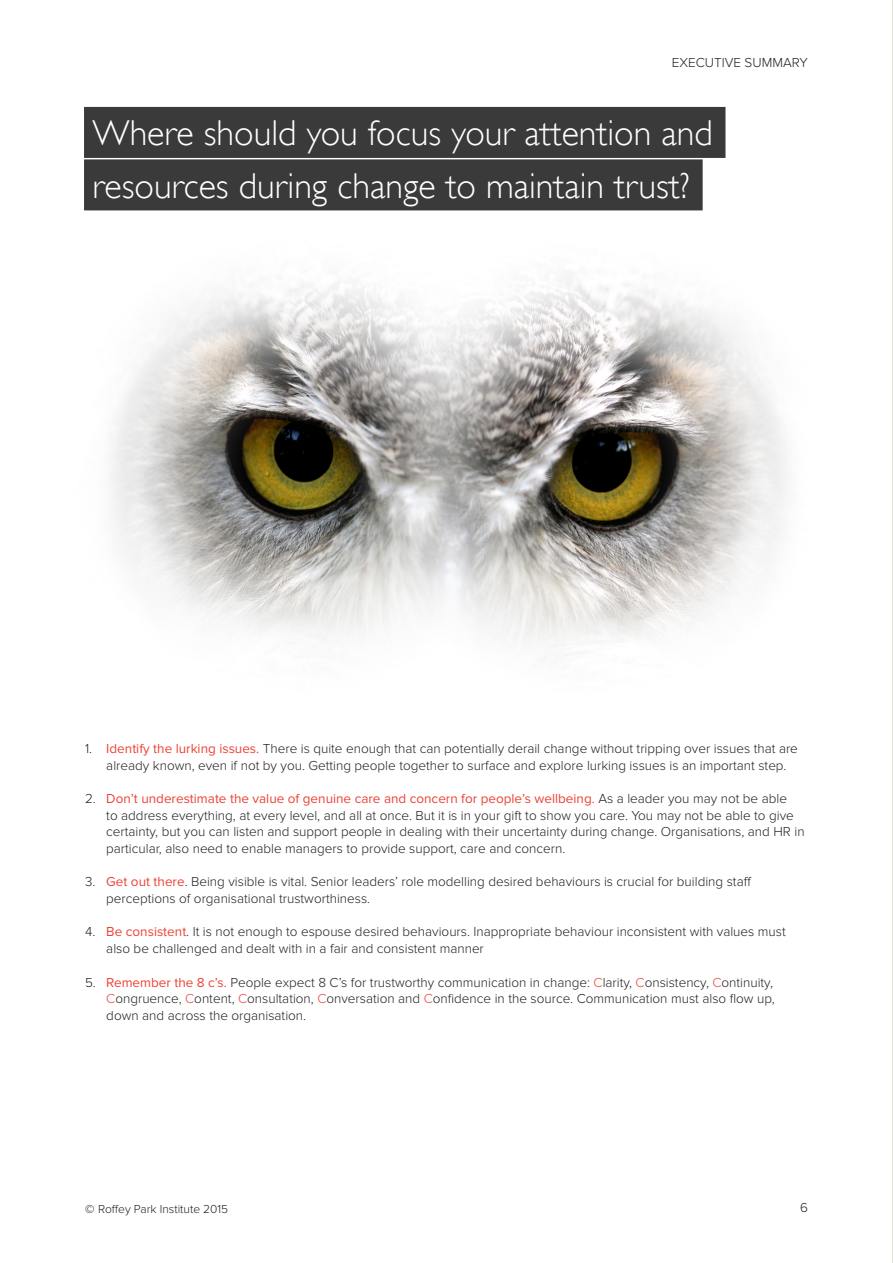
<style>
.page{position:relative;width:893px;height:1263px;background:#fff}
.page>*{position:absolute;margin:0;border:0;box-sizing:border-box;transform-origin:0 0}
.Page_Heading{font:300 36px "Gill Sans";color:#fff}
.t1{font:300 13.5px/16.5px "Proxima Nova";color:#231f20}
.t2{font:300 12px "Proxima Nova";color:#231f20}
.s1{font-weight:400;color:#ee4234}
.s2{color:#ee4234}
.s3{font-weight:600}
</style>
<div class="page">
<img style="left:84px;top:210px;width:703px;height:449px">
<hr style="left:892px;top:0;width:1px;height:1263px;background:#e3e3dd">
<div style="left:84px;top:107px;width:641px;height:51px;background:#393a39"></div>
<div style="left:84px;top:159px;width:619px;height:51px;background:#393a39"></div>
<p class="t1" style="left:672px;top:54px;width:138px">EXECUTIVE SUMMARY</p>
<p class="Page_Heading" style="left:93px;top:112px;width:622px">Where should you focus your attention and</p>
<p class="Page_Heading" style="left:93px;top:165px;width:599px">resources during change to maintain trust?</p>
<p class="t1" style="left:106px;top:741px;width:693px;text-indent:-21px">1. <span class="s1">Identify the lurking issues.</span> There is quite enough that can potentially derail change without tripping over issues that are already known, even if not by you. Getting people together to surface and explore lurking issues is an important step.</p>
<p class="t1" style="left:106px;top:791px;width:700px;text-indent:-21px">2. <span class="s1">Don’t underestimate the value of genuine care and concern for people’s wellbeing.</span> As a leader you may not be able<br>to address everything, at every level, and all at once. But it is in your gift to show you care. You may not be able to give certainty, but you can listen and support people in dealing with their uncertainty during change. Organisations, and HR in particular, also need to enable managers to provide support, care and concern.</p>
<p class="t1" style="left:106px;top:874px;width:647px;text-indent:-21px">3. <span class="s1">Get out there</span>. Being visible is vital. Senior leaders’ role modelling desired behaviours is crucial for building staff perceptions of organisational trustworthiness.</p>
<p class="t1" style="left:106px;top:924px;width:681px;text-indent:-21px">4. <span class="s1">Be consistent</span>. It is not enough to espouse desired behaviours. Inappropriate behaviour inconsistent with values must also be challenged and dealt with in a fair and consistent manner</p>
<p class="t1" style="left:106px;top:974px;width:670px;text-indent:-21px">5. <span class="s1">Remember the 8 c’s.</span> People expect 8 C’s for trustworthy communication in change: <span class="s2">C</span>larity, <span class="s2">C</span>onsistency, <span class="s2">C</span>ontinuity,<br><span class="s2">C</span>ongruence, <span class="s2">C</span>ontent, <span class="s2">C</span>onsultation, <span class="s2">C</span>onversation and <span class="s2">C</span>onfidence in the source. Communication must also flow up, down and across the organisation.</p>
<p class="t2" style="left:85px;top:1202px;width:145px"><span class="s3">©</span> Roffey Park Institute 2015</p>
<p class="t1" style="left:800px;top:1199px;width:9px">6</p>
</div>
